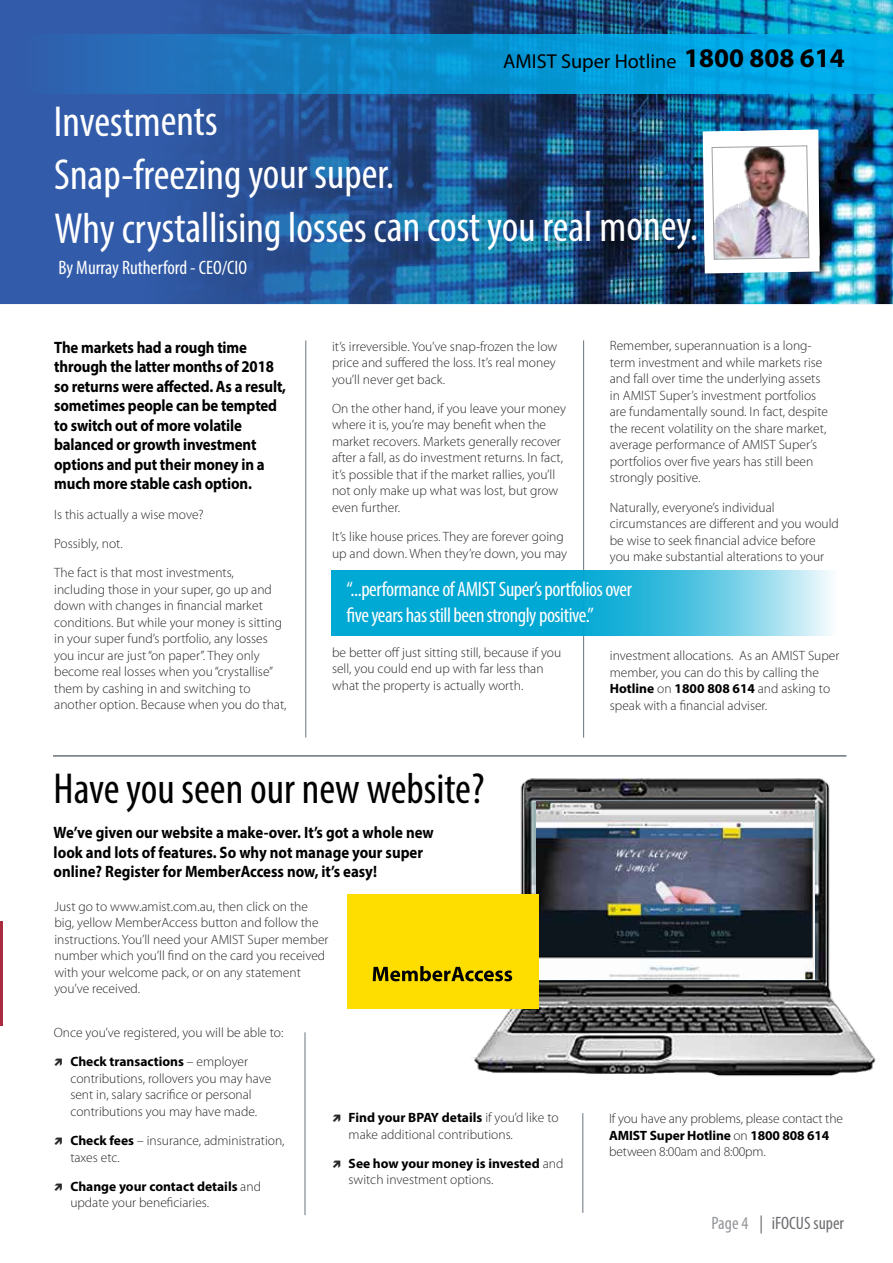
<style>
.page{position:relative;width:893px;height:1263px;background:#fff}
.page>*{position:absolute;margin:0;border:0;box-sizing:border-box;transform-origin:0 0}
.t1{font:condensed 43.5px/52.9px "Myriad Pro";letter-spacing:-.005em;color:#fff}
.t2{font:condensed 43.5px "Myriad Pro";color:#000}
.t3{font:condensed 21px/25.5px "Myriad Pro";letter-spacing:-.02em;color:#fff}
.t4{font:20.25px "Myriad Pro";color:#000}
.t5{font:condensed 19.5px "Myriad Pro";color:#fff}
.t6{font:condensed 18px "Myriad Pro";color:#6d6e71}
.t7{font:700 16.5px/19.5px "Myriad Pro";letter-spacing:-.01em;color:#000;scale:.9 1}
.t8{font:300 13.5px/16.5px "Myriad Pro";color:#292829}
.s1{font-weight:700;font-size:27px}
.s2{font-weight:700;color:#000}
.s3{color:#939598}
</style>
<div class="page">
<img style="left:471px;top:778px;width:405px;height:298px">
<div style="left:0;top:0;width:72px;height:304px;background:#325caa"></div>
<img style="left:72px;top:0;width:821px;height:304px">
<hr style="left:53px;top:755px;width:793px;height:2px;background:#6a747b">
<hr style="left:305px;top:1032px;width:1px;height:183px;background:#6a747b">
<hr style="left:582px;top:1113px;width:1px;height:100px;background:#6a747b">
<img style="left:536px;top:801px;width:278px;height:178px">
<div style="left:347px;top:894px;width:192px;height:114px;background:#fedd00"></div>
<svg style="left:373px;top:966px;width:139px;height:15px"></svg>
<hr style="left:0;top:921px;width:2px;height:104px;background:#aa2b40">
<hr style="left:0;top:26px;width:2px;height:59px;background:#00aeef">
<svg style="left:1px;top:34px;width:892px;height:60px;background:#0f8bcd"></svg>
<hr style="left:583px;top:340px;width:1px;height:398px;background:#6a747b">
<hr style="left:305px;top:340px;width:1px;height:398px;background:#6a747b">
<img style="left:700px;top:141px;width:128px;height:137px">
<img style="left:703px;top:130px;width:117px;height:143px">
<svg style="left:331px;top:570px;width:500px;height:66px;background:#32b8dc"></svg>
<h3 class="t4" style="left:503px;top:48px;width:343px">AMIST Super Hotline <span class="s1">1800 808 614</span></h3>
<h1 class="t1" style="left:54px;top:94px;width:646px">Investments<br>Snap-freezing your super.<br>Why crystallising losses can cost you real money.</h1>
<h3 class="t5" style="left:58px;top:256px;width:190px">By Murray Rutherford - CEO/CIO</h3>
<p class="t7" style="left:54px;top:337px;width:259px">The markets had a rough time through the latter months of 2018 so returns were affected. As a result, sometimes people can be tempted to switch out of more volatile balanced or growth investment options and put their money in a much more stable cash option.</p>
<p class="t8" style="left:54px;top:499px;width:181px;line-height:29.2px">Is this actually a wise move?<br>Possibly, not.<br>The fact is that most investments,</p>
<p class="t8" style="left:54px;top:581px;width:234px">including those in your super, go up and down with changes in financial market conditions. But while your money is sitting in your super fund’s portfolio, any losses you incur are just “on paper”. They only become real losses when you “crystallise” them by cashing in and switching to another option. Because when you do that,</p>
<p class="t8" style="left:332px;top:338px;width:227px;text-align:justify">it’s irreversible. You’ve snap-frozen the low price and suffered the loss. It’s real money you’ll never get back.</p>
<p class="t8" style="left:332px;top:400px;width:235px">On the other hand, if you leave your money where it is, you’re may benefit when the market recovers. Markets generally recover after a fall, as do investment returns. In fact, it’s possible that if the market rallies, you’ll not only make up what was lost, but grow even further.</p>
<p class="t8" style="left:332px;top:528px;width:237px">It’s like house prices. They are forever going up and down. When they’re down, you may</p>
<p class="t8" style="left:610px;top:338px;width:220px">Remember, superannuation is a long&shy;term investment and while markets rise and fall over time the underlying assets in AMIST Super’s investment portfolios are fundamentally sound. In fact, despite the recent volatility on the share market, average performance of AMIST Super’s portfolios over five years has still been strongly positive.</p>
<p class="t8" style="left:610px;top:499px;width:231px">Naturally, everyone’s individual circumstances are different and you would be wise to seek financial advice before you make substantial alterations to your</p>
<h2 class="t3" style="left:346px;top:576px;width:287px">“...performance of AMIST Super’s portfolios over five years has still been strongly positive.”</h2>
<p class="t8" style="left:332px;top:644px;width:231px">be better off just sitting still, because if you sell, you could end up with far less than what the property is actually worth.</p>
<p class="t8" style="left:610px;top:647px;width:231px">investment allocations. As an AMIST Super member, you can do this by calling the <span class="s2">Hotline</span> on <span class="s2">1800 808 614</span> and asking to speak with a financial adviser.</p>
<h1 class="t2" style="left:54px;top:762px;width:432px">Have you seen our new website?</h1>
<p class="t7" style="left:54px;top:822px;width:424px">We’ve given our website a make-over. It’s got a whole new look and lots of features. So why not manage your super online? Register for MemberAccess now, it’s easy!</p>
<p class="t8" style="left:54px;top:898px;width:276px">Just go to www.amist.com.au, then click on the big, yellow MemberAccess button and follow the instructions. You’ll need your AMIST Super member number which you’ll find on the card you received with your welcome pack, or on any statement you’ve received.</p>
<p class="t8" style="left:70px;top:1018px;width:214px;line-height:29.2px;text-indent:-17px">Once you’ve registered, you will be able to:<br><span class="s2">Check transactions</span> – employer</p>
<p class="t8" style="left:70px;top:1070px;width:203px">contributions, rollovers you may have sent in, salary sacrifice or personal contributions you may have made.</p>
<p class="t8" style="left:70px;top:1132px;width:216px"><span class="s2">Check fees</span> – insurance, administration, taxes etc.</p>
<p class="t8" style="left:70px;top:1178px;width:192px"><span class="s2">Change your contact details</span> and update your beneficiaries.</p>
<p class="t8" style="left:349px;top:1109px;width:211px"><span class="s2">Find your BPAY details</span> if you’d like to make additional contributions.</p>
<p class="t8" style="left:349px;top:1155px;width:216px"><span class="s2">See how your money is invested</span> and switch investment options.</p>
<p class="t8" style="left:609px;top:1110px;width:235px">If you have any problems, please contact the<br><span class="s2">AMIST Super Hotline</span> on <span class="s2">1800 808 614 </span>between 8:00am and 8:00pm.</p>
<h3 class="t6" style="left:711px;top:1212px;width:134px"><span class="s3">Page 4</span> | iFOCUS super</h3>
</div>
